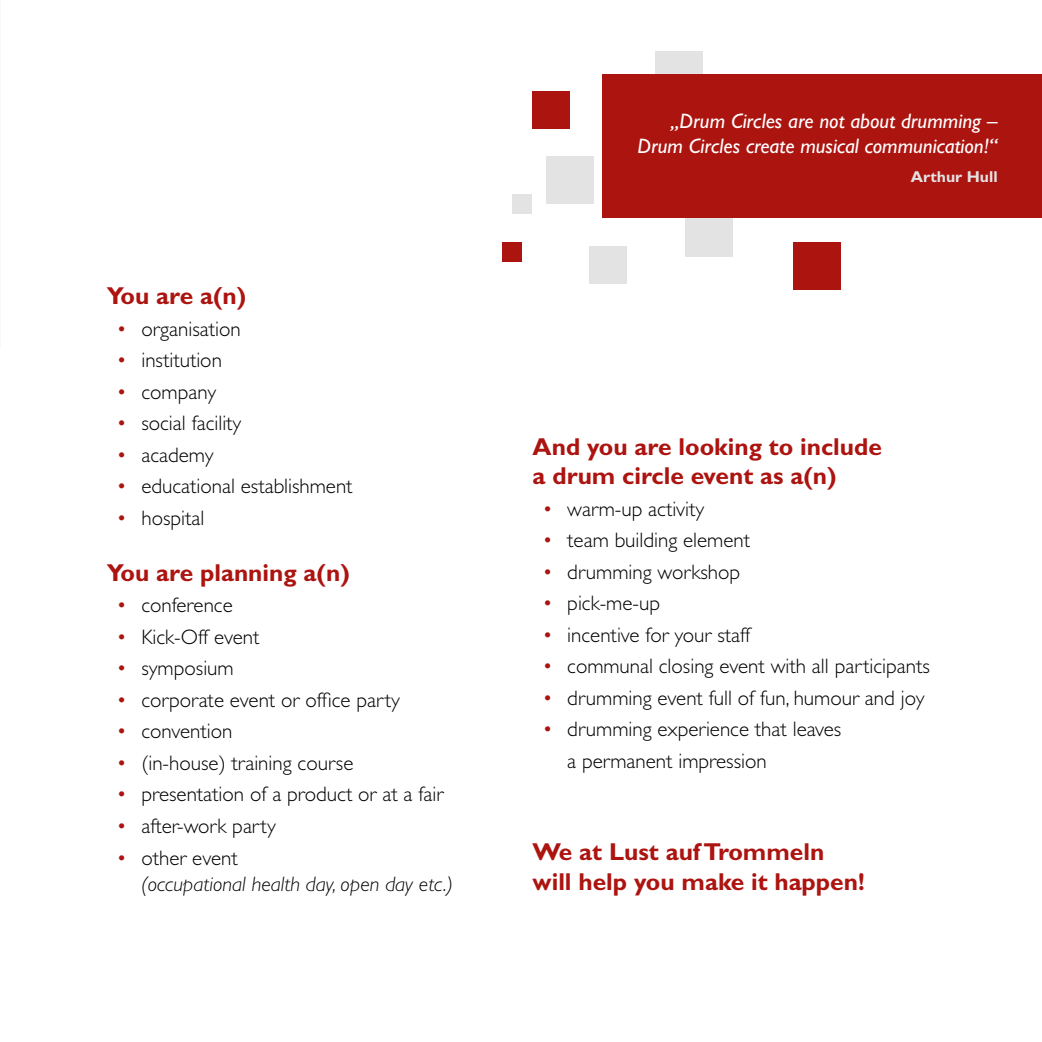
<style>
.page{position:relative;width:1042px;height:1042px;background:#fff}
.page>*{position:absolute;margin:0;border:0;box-sizing:border-box;transform-origin:0 0}
.t1{font:700 24.5px/29.4px "Gill Sans";color:#ac1410}
.t2{font:300 21px/31.5px "Gill Sans";color:#000}
.t3{font:italic 21px/25.2px "Gill Sans";color:#fff;text-align:right}
.t4{font:italic 300 21px/26.2px "Gill Sans";color:#000}
.t5{font:700 15.75px "Gill Sans";color:#e3e3e3}
.s1{color:#ac1410}
.s2{font-style:normal;color:#ac1410}
.s3{font-style:normal}
</style>
<div class="page">
<div style="left:655px;top:51px;width:48px;height:48px;background:#e3e3e3"></div>
<div style="left:512px;top:194px;width:19px;height:19px;background:#e3e3e3"></div>
<div style="left:502px;top:242px;width:20px;height:19px;background:#ac1410"></div>
<div style="left:532px;top:92px;width:38px;height:37px;background:#ac1410"></div>
<div style="left:546px;top:156px;width:47px;height:48px;background:#e3e3e3"></div>
<div style="left:685px;top:209px;width:47px;height:48px;background:#e3e3e3"></div>
<div style="left:792px;top:242px;width:48px;height:48px;background:#ac1410"></div>
<div style="left:589px;top:247px;width:38px;height:37px;background:#e3e3e3"></div>
<div style="left:603px;top:75px;width:439px;height:143px;background:#ac1410"></div>
<p class="t1" style="left:107px;top:281px;width:141px">You are a(n)</p>
<p class="t2" style="left:117px;top:313px;width:126px"><span class="s1">•</span> organisation</p>
<p class="t2" style="left:117px;top:345px;width:107px"><span class="s1">•</span> institution</p>
<p class="t2" style="left:117px;top:376px;width:101px"><span class="s1">•</span> company</p>
<p class="t2" style="left:117px;top:408px;width:126px"><span class="s1">•</span> social facility</p>
<p class="t2" style="left:117px;top:439px;width:98px"><span class="s1">•</span> academy</p>
<p class="t2" style="left:117px;top:471px;width:237px"><span class="s1">•</span> educational establishment</p>
<p class="t2" style="left:117px;top:502px;width:89px"><span class="s1">•</span> hospital</p>
<p class="t1" style="left:107px;top:558px;width:245px">You are planning a(n)</p>
<p class="t2" style="left:117px;top:590px;width:118px"><span class="s1">•</span> conference</p>
<p class="t2" style="left:117px;top:621px;width:144px"><span class="s1">•</span> Kick-Off event</p>
<p class="t2" style="left:117px;top:653px;width:119px"><span class="s1">•</span> symposium</p>
<p class="t2" style="left:117px;top:684px;width:285px"><span class="s1">•</span> corporate event or office party</p>
<p class="t2" style="left:117px;top:716px;width:117px"><span class="s1">•</span> convention</p>
<p class="t2" style="left:117px;top:747px;width:238px"><span class="s1">•</span> (in-house) training course</p>
<p class="t2" style="left:117px;top:779px;width:328px"><span class="s1">•</span> presentation of a product or at a fair</p>
<p class="t2" style="left:117px;top:810px;width:161px"><span class="s1">•</span> after-work party</p>
<p class="t4" style="left:141px;top:844px;width:313px;text-indent:-25px"><span class="s2">•</span> <span class="s3">other event<br></span>(occupational health day, open day etc.)</p>
<p class="t3" style="left:637px;top:108px;width:362px">„Drum Circles are not about drumming –<br>Drum Circles create musical communication!“</p>
<p class="t5" style="left:911px;top:167px;width:88px">Arthur Hull</p>
<p class="t1" style="left:532px;top:432px;width:351px">And you are looking to include a drum circle event as a(n)</p>
<p class="t2" style="left:542px;top:493px;width:163px"><span class="s1">•</span> warm-up activity</p>
<p class="t2" style="left:542px;top:525px;width:209px"><span class="s1">•</span> team building element</p>
<p class="t2" style="left:542px;top:556px;width:199px"><span class="s1">•</span> drumming workshop</p>
<p class="t2" style="left:542px;top:588px;width:119px"><span class="s1">•</span> pick-me-up</p>
<p class="t2" style="left:542px;top:619px;width:209px"><span class="s1">•</span> incentive for your staff</p>
<p class="t2" style="left:542px;top:651px;width:389px"><span class="s1">•</span> communal closing event with all participants</p>
<p class="t2" style="left:542px;top:682px;width:383px"><span class="s1">•</span> drumming event full of fun, humour and joy</p>
<p class="t2" style="left:567px;top:714px;width:275px;text-indent:-25px"><span class="s1">•</span> drumming experience that leaves a permanent impression</p>
<p class="t1" style="left:532px;top:837px;width:333px">We at Lust auf Trommeln will help you make it happen!</p>
</div>
